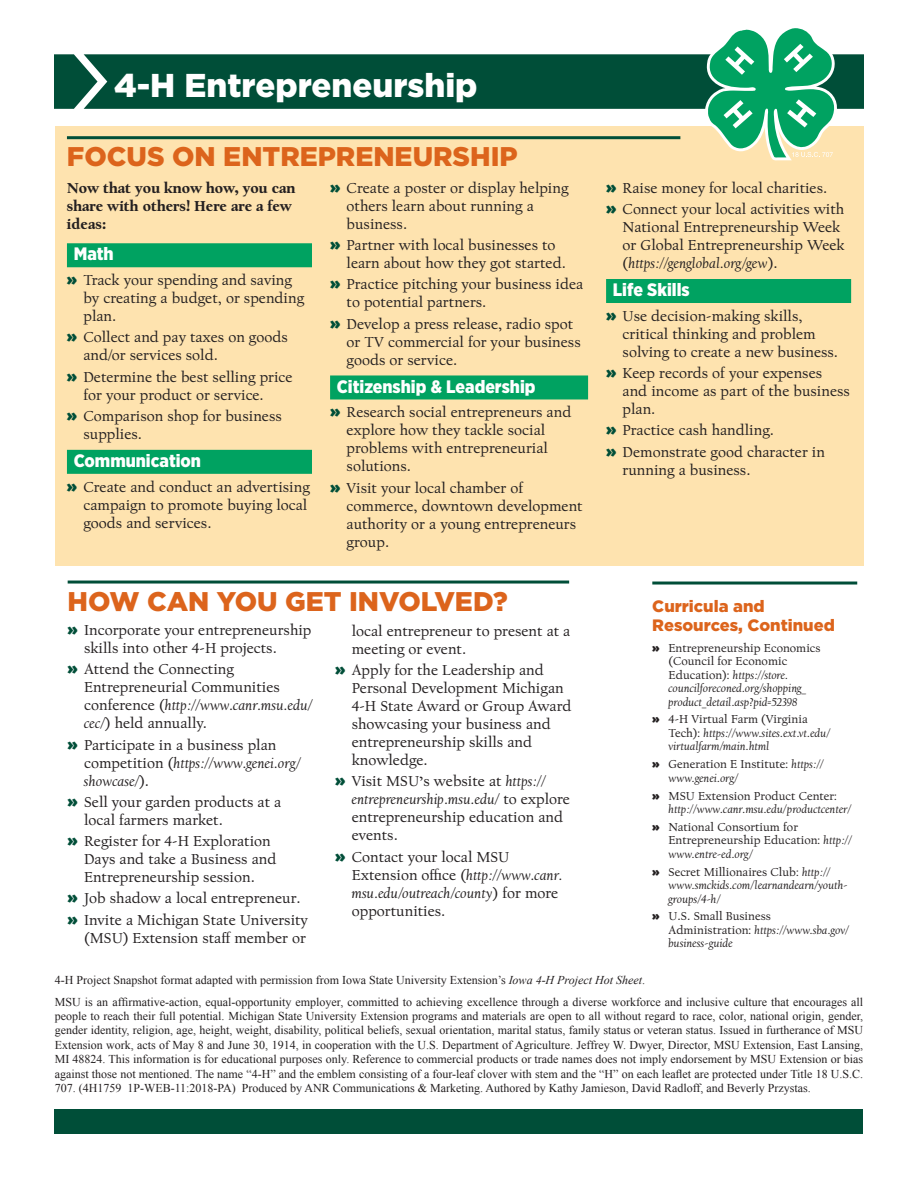
<style>
.page{position:relative;width:918px;height:1188px;background:#fff}
.page>*{position:absolute;margin:0;border:0;box-sizing:border-box;transform-origin:0 0}
.t1{font:900 33px "Gotham";color:#fff}
.Subhead1{font:900 27px "Gotham";color:#dc641c}
.Subhead_2{font:900 18px "Gotham Narrow";color:#fff}
.Subhead1-2{font:900 16.5px/19.8px "Gotham";color:#dc641c}
.t2{font:15px/18px "Californian FB Text";color:#231f20}
.Body{font:900 15px/18px "Californian FB Text";color:#231f20}
.Indicia{font:12px/14.4px "Times New Roman";color:#231f20;text-align:justify}
.t3{font:italic 12px/13.5px "Californian FB Text";color:#231f20}
.t4{font:12px/13.5px "Californian FB Text";color:#231f20}
.s1{font-size:27px;color:#004e38}
.s2{color:#fee3af}
.s3{font-family:"Gotham";font-weight:900;font-size:16.5px;color:#004e38}
.s4{font-style:italic}
.s5{font-family:"Gotham";font-weight:900;font-style:normal}
.s6{font-style:normal}
.s7{font-family:"Gotham";font-weight:900}
</style>
<div class="page">
<div style="left:54px;top:54px;width:810px;height:55px;background:#004e38"></div>
<hr style="left:114px;top:67px;width:547px;height:3px;background:#004e38">
<div style="left:56px;top:127px;width:808px;height:439px;background:#fee3af"></div>
<svg style="left:705px;top:28px;width:132px;height:132px"></svg>
<hr style="left:67px;top:136px;width:613px;height:3px;background:#004e38">
<div style="left:67px;top:243px;width:245px;height:24px;background:#00a261"></div>
<div style="left:67px;top:450px;width:245px;height:24px;background:#00a261"></div>
<div style="left:330px;top:375px;width:258px;height:24px;background:#00a261"></div>
<div style="left:606px;top:279px;width:245px;height:24px;background:#00a261"></div>
<hr style="left:68px;top:581px;width:501px;height:3px;background:#004e38">
<div style="left:55px;top:1109px;width:808px;height:24px;background:#004e38"></div>
<hr style="left:652px;top:582px;width:205px;height:3px;background:#004e38">
<h1 class="t1" style="left:114px;top:63px;width:373px">4-H Entrepreneurship<span class="s1">.</span></h1>
<p class="Subhead1" style="left:67px;top:138px;width:457px">FOCUS ON ENTREPRENEURSHIP<span class="s2">.</span></p>
<p class="Body" style="left:67px;top:179px;width:230px">Now that you know how, you can share with others! Here are a few ideas:</p>
<p class="Subhead_2" style="left:74px;top:242px;width:41px">Math</p>
<p class="t2" style="left:83px;top:272px;width:222px;text-indent:-16px"><span class="s3">»</span> Track your spending and saving by creating a budget, or spending plan.</p>
<p class="t2" style="left:83px;top:329px;width:206px;text-indent:-16px"><span class="s3">»</span> Collect and pay taxes on goods and/or services sold.</p>
<p class="t2" style="left:83px;top:368px;width:211px;text-indent:-16px"><span class="s3">»</span> Determine the best selling price for your product or service.</p>
<p class="t2" style="left:83px;top:407px;width:200px;text-indent:-16px"><span class="s3">»</span> Comparison shop for business supplies.</p>
<p class="Subhead_2" style="left:74px;top:449px;width:129px">Communication</p>
<p class="t2" style="left:83px;top:478px;width:228px;text-indent:-16px"><span class="s3">»</span> Create and conduct an advertising campaign to promote buying local goods and services.</p>
<p class="t2" style="left:347px;top:179px;width:224px;text-indent:-16px"><span class="s3">»</span> Create a poster or display helping others learn about running a business.</p>
<p class="t2" style="left:347px;top:237px;width:221px;text-indent:-16px"><span class="s3">»</span> Partner with local businesses to learn about how they got started.</p>
<p class="t2" style="left:347px;top:276px;width:238px;text-indent:-16px"><span class="s3">»</span> Practice pitching your business idea to potential partners.</p>
<p class="t2" style="left:347px;top:315px;width:236px;text-indent:-16px"><span class="s3">»</span> Develop a press release, radio spot or TV commercial for your business goods or service.</p>
<p class="Subhead_2" style="left:337px;top:374px;width:200px">Citizenship &amp; Leadership</p>
<p class="t2" style="left:347px;top:404px;width:226px;text-indent:-16px"><span class="s3">»</span> Research social entrepreneurs and explore how they tackle social problems with entrepreneurial solutions.</p>
<p class="t2" style="left:347px;top:479px;width:238px;text-indent:-16px"><span class="s3">»</span> Visit your local chamber of commerce, downtown development authority or a young entrepreneurs group.</p>
<p class="Subhead1" style="left:68px;top:582px;width:442px">HOW CAN YOU GET INVOLVED?</p>
<p class="t2" style="left:84px;top:622px;width:229px;text-indent:-16px"><span class="s3">»</span> Incorporate your entrepreneurship skills into other 4-H projects.</p>
<p class="t2" style="left:84px;top:661px;width:230px;text-indent:-16px"><span class="s3">»</span> Attend the Connecting<br>Entrepreneurial Communities conference (<span class="s4">http://www.canr.msu.edu/ cec/</span>) held annually.</p>
<p class="t2" style="left:84px;top:736px;width:218px;text-indent:-16px"><span class="s3">»</span> Participate in a business plan competition (<span class="s4">https://www.genei.org/ showcase/</span>).</p>
<p class="t2" style="left:84px;top:793px;width:199px;text-indent:-16px"><span class="s3">»</span> Sell your garden products at a local farmers market.</p>
<p class="t2" style="left:84px;top:833px;width:194px;text-indent:-16px"><span class="s3">»</span> Register for 4-H Exploration<br>Days and take a Business and<br>Entrepreneurship session.</p>
<p class="t2" style="left:68px;top:890px;width:235px"><span class="s3">»</span> Job shadow a local entrepreneur.</p>
<p class="t2" style="left:68px;top:911px;width:242px;text-align:right"><span class="s3">»</span> Invite a Michigan State University (MSU) Extension staff member or</p>
<p class="t2" style="left:352px;top:622px;width:220px">local entrepreneur to present at a meeting or event.</p>
<p class="t2" style="left:352px;top:662px;width:221px;text-indent:-16px"><span class="s3">»</span> Apply for the Leadership and<br>Personal Development Michigan<br>4-H State Award or Group Award showcasing your business and entrepreneurship skills and knowledge.</p>
<p class="t2" style="left:352px;top:773px;width:220px;text-indent:-16px"><span class="s3">»</span> Visit MSU’s website at <span class="s4">https:// entrepreneurship.msu.edu/</span> to explore entrepreneurship education and events.</p>
<p class="t2" style="left:352px;top:848px;width:212px;text-indent:-16px"><span class="s3">»</span> Contact your local MSU<br>Extension office (<span class="s4">http://www.canr. msu.edu/outreach/county</span>) for more opportunities.</p>
<p class="t2" style="left:606px;top:179px;width:223px"><span class="s3">»</span> Raise money for local charities.</p>
<p class="t2" style="left:623px;top:201px;width:224px;text-indent:-16px"><span class="s3">»</span> Connect your local activities with National Entrepreneurship Week or Global Entrepreneurship Week (<span class="s4">https://genglobal.org/gew</span>).</p>
<p class="Subhead_2" style="left:613px;top:278px;width:78px">Life Skills</p>
<p class="t2" style="left:623px;top:307px;width:217px;text-indent:-16px"><span class="s3">»</span> Use decision-making skills, critical thinking and problem solving to create a new business.</p>
<p class="t2" style="left:623px;top:365px;width:229px;text-indent:-16px"><span class="s3">»</span> Keep records of your expenses and income as part of the business plan.</p>
<p class="t2" style="left:606px;top:422px;width:170px"><span class="s3">»</span> Practice cash handling.</p>
<p class="t2" style="left:623px;top:443px;width:204px;text-indent:-16px"><span class="s3">»</span> Demonstrate good character in running a business.</p>
<p class="Subhead1-2" style="left:652px;top:596px;width:184px">Curricula and<br>Resources, Continued</p>
<p class="t3" style="left:669px;top:641px;width:154px;text-indent:-16px"><span class="s5">»</span> <span class="s6">Entrepreneurship Economics (Council for Economic<br>Education):</span> https://store. councilforeconed.org/shopping_ product_detail.asp?pid=52398</p>
<p class="t3" style="left:669px;top:713px;width:163px;text-indent:-16px"><span class="s5">»</span> <span class="s6">4-H Virtual Farm (Virginia<br>Tech):</span> https://www.sites.ext.vt.edu/ virtualfarm/main.html</p>
<p class="t3" style="left:669px;top:758px;width:156px;text-indent:-16px"><span class="s5">»</span> <span class="s6">Generation E Institute:</span> https:// www.genei.org/</p>
<p class="t3" style="left:669px;top:789px;width:184px;text-indent:-16px"><span class="s5">»</span> <span class="s6">MSU Extension Product Center: </span>http://www.canr.msu.edu/productcenter/</p>
<p class="t4" style="left:669px;top:820px;width:185px;text-indent:-16px"><span class="s7">»</span> National Consortium for<br>Entrepreneurship Education: <span class="s4">http:// www.entre-ed.org/</span></p>
<p class="t3" style="left:669px;top:865px;width:181px;text-indent:-16px"><span class="s5">»</span> <span class="s6">Secret Millionaires Club:</span> http:// www.smckids.com/learnandearn/youth&shy;groups/4-h/</p>
<p class="t3" style="left:669px;top:910px;width:182px;text-indent:-16px"><span class="s5">»</span> <span class="s6">U.S. Small Business<br>Administration:</span> https://www.sba.gov/ business-guide</p>
<p class="Indicia" style="left:55px;top:973px;width:592px">4-H Project Snapshot format adapted with permission from Iowa State University Extension’s <span class="s4">Iowa 4-H Project Hot Sheet</span>.</p>
<p class="Indicia" style="left:55px;top:994px;width:810px">MSU is an affirmative-action, equal-opportunity employer, committed to achieving excellence through a diverse workforce and inclusive culture that encourages all people to reach their full potential. Michigan State University Extension programs and materials are open to all without regard to race, color, national origin, gender, gender identity, religion, age, height, weight, disability, political beliefs, sexual orientation, marital status, family status or veteran status. Issued in furtherance of MSU Extension work, acts of May 8 and June 30, 1914, in cooperation with the U.S. Department of Agriculture. Jeffrey W. Dwyer, Director, MSU Extension, East Lansing, MI 48824. This information is for educational purposes only. Reference to commercial products or trade names does not imply endorsement by MSU Extension or bias against those not mentioned. The name “4-H” and the emblem consisting of a four-leaf clover with stem and the “H” on each leaflet are protected under Title 18 U.S.C.<br>707. (4H1759 1P-WEB-11:2018-PA) Produced by ANR Communications &amp; Marketing. Authored by Kathy Jamieson, David Radloff, and Beverly Przystas.</p>
</div>
